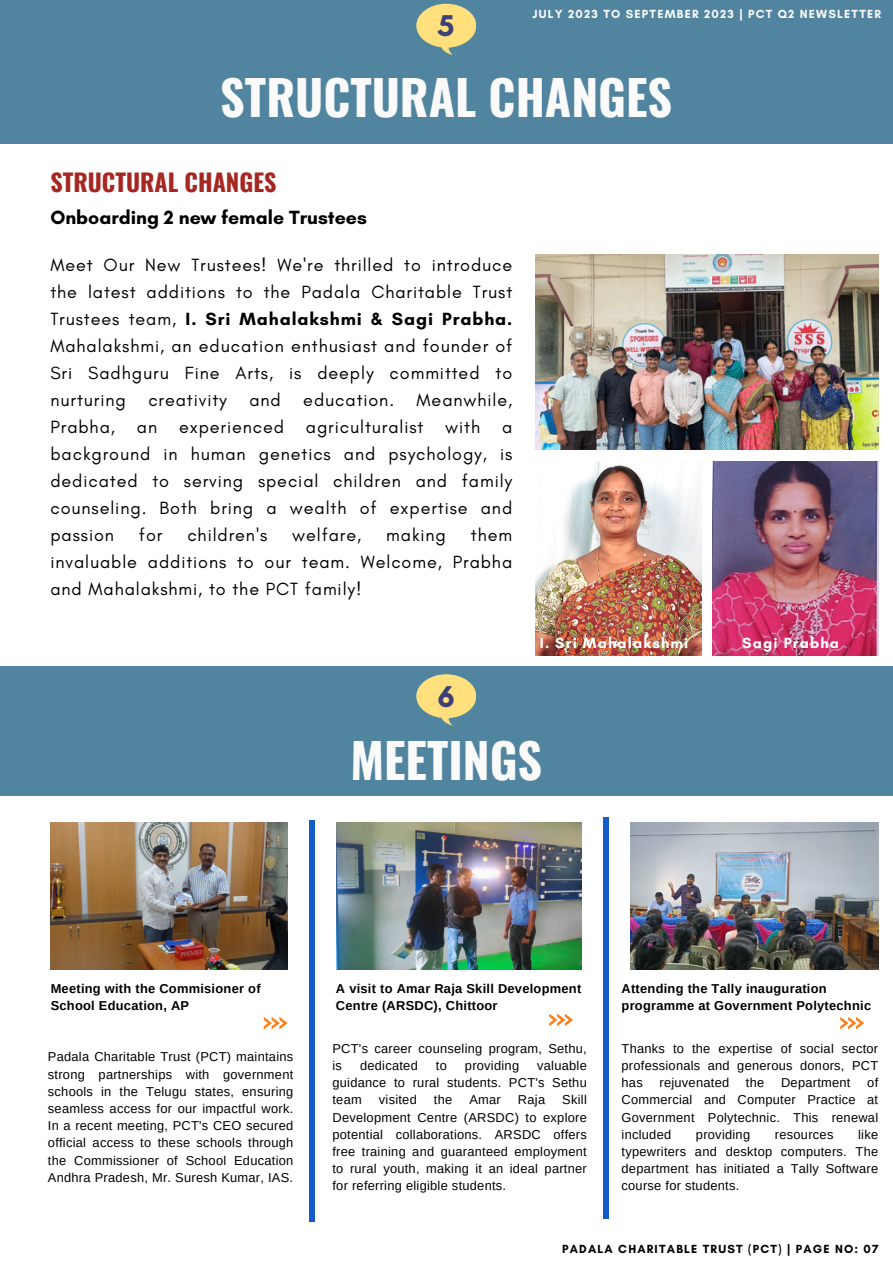
<style>
.page{position:relative;width:893px;height:1264px;background:#fff}
.page>*{position:absolute;margin:0;border:0;box-sizing:border-box;transform-origin:0 0}
.t1{font:700 48px "Oswald";color:#fafafa}
.t2{font:700 30.6px "Glacial Indifference";color:#3d4176}
.t3{font:700 24px "Oswald";color:#a62722}
.t4{font:700 19.5px "Glacial Indifference";color:#000}
.t5{font:18px/27px "Glacial Indifference";letter-spacing:.05em;color:#000;text-align:justify}
.t6{font:700 15px "Glacial Indifference";letter-spacing:.075em;color:#fff}
.t7{font:12.9px/17.2px "Arimo";letter-spacing:.02em;color:#000;text-align:justify}
.t8{font:700 12.9px/17.1px "Arimo";letter-spacing:.02em;color:#000}
.t9{font:700 12px "Glacial Indifference";letter-spacing:.1em;color:#fafafa}
.t10{font:700 12px "Glacial Indifference";letter-spacing:.1em;color:#000}
.s1{font-weight:700}
</style>
<div class="page">
<img style="left:712px;top:461px;width:165px;height:194px">
<img style="left:535px;top:461px;width:166px;height:194px">
<img style="left:535px;top:254px;width:343px;height:196px">
<div style="left:0;top:0;width:892px;height:143px;background:#51849f"></div>
<svg style="left:416px;top:4px;width:60px;height:51px"></svg>
<div style="left:0;top:666px;width:892px;height:129px;background:#51849f"></div>
<svg style="left:416px;top:674px;width:60px;height:51px"></svg>
<svg style="left:264px;top:1016px;width:23px;height:13px"></svg>
<div style="left:309px;top:820px;width:6px;height:401px;background:#145cc8"></div>
<img style="left:50px;top:822px;width:238px;height:147px">
<svg style="left:549px;top:1013px;width:23px;height:12px"></svg>
<div style="left:603px;top:817px;width:5px;height:401px;background:#145cc8"></div>
<svg style="left:840px;top:1016px;width:23px;height:13px"></svg>
<img style="left:336px;top:822px;width:245px;height:147px">
<img style="left:630px;top:822px;width:248px;height:147px">
<p class="t2" style="left:438px;top:7px;width:18px">5</p>
<p class="t9" style="left:532px;top:7px;width:350px">JULY 2023 TO SEPTEMBER 2023 | PCT Q2 NEWSLETTER</p>
<p class="t1" style="left:220px;top:60px;width:453px">STRUCTURAL CHANGES</p>
<p class="t3" style="left:50px;top:163px;width:227px">STRUCTURAL CHANGES</p>
<p class="t4" style="left:50px;top:205px;width:318px">Onboarding 2 new female Trustees</p>
<p class="t5" style="left:50px;top:251px;width:463px">Meet Our New Trustees! We're thrilled to introduce the latest additions to the Padala Charitable Trust Trustees team, <span class="s1">I. Sri Mahalakshmi &amp; Sagi Prabha.<br></span>Mahalakshmi, an education enthusiast and founder of Sri Sadhguru Fine Arts, is deeply committed to nurturing creativity and education. Meanwhile, Prabha, an experienced agriculturalist with a background in human genetics and psychology, is dedicated to serving special children and family counseling. Both bring a wealth of expertise and passion</p>
<p class="t5" style="left:50px;top:521px;width:463px;text-indent:420px">them invaluable additions to our team. Welcome, Prabha and Mahalakshmi, to the PCT family!</p>
<p class="t5" style="left:139px;top:521px;width:25px">for</p>
<p class="t5" style="left:187px;top:521px;width:81px">children's</p>
<p class="t5" style="left:292px;top:521px;width:71px">welfare,</p>
<p class="t5" style="left:386px;top:521px;width:61px">making</p>
<p class="t2" style="left:437px;top:677px;width:19px">6</p>
<p class="t6" style="left:540px;top:633px;width:150px">I. Sri Mahalakshmi</p>
<p class="t6" style="left:742px;top:633px;width:98px">Sagi Prabha</p>
<p class="t1" style="left:350px;top:723px;width:193px">MEETINGS</p>
<p class="t8" style="left:51px;top:979px;width:211px">Meeting with the Commisioner of<br>School Education, AP</p>
<p class="t7" style="left:48px;top:1048px;width:247px">Padala Charitable Trust (PCT) maintains strong partnerships with government schools in the Telugu states, ensuring seamless access for our impactful work.<br>In a recent meeting, PCT's CEO secured official access to these schools through the Commissioner of School Education Andhra Pradesh, Mr. Suresh Kumar, IAS.</p>
<p class="t8" style="left:336px;top:979px;width:247px">A visit to Amar Raja Skill Development<br>Centre (ARSDC), Chittoor</p>
<p class="t7" style="left:332px;top:1039px;width:256px">PCT's career counseling program, Sethu, is</p>
<p class="t7" style="left:332px;top:1056px;width:256px;text-indent:205px">valuable guidance to rural students. PCT's Sethu team</p>
<p class="t7" style="left:360px;top:1056px;width:59px">dedicated</p>
<p class="t7" style="left:436px;top:1056px;width:12px">to</p>
<p class="t7" style="left:465px;top:1056px;width:56px">providing</p>
<p class="t7" style="left:332px;top:1091px;width:256px;text-indent:230px">Skill Development Centre (ARSDC) to explore potential collaborations. ARSDC offers free training and guaranteed employment to rural youth, making it an ideal partner for referring eligible students.</p>
<p class="t7" style="left:379px;top:1091px;width:39px">visited</p>
<p class="t7" style="left:434px;top:1091px;width:20px">the</p>
<p class="t7" style="left:469px;top:1091px;width:33px">Amar</p>
<p class="t7" style="left:518px;top:1091px;width:29px">Raja</p>
<p class="t8" style="left:621px;top:979px;width:251px">Attending the Tally inauguration programme at Government Polytechnic</p>
<p class="t7" style="left:621px;top:1039px;width:258px">Thanks to the expertise of social sector professionals and generous donors, PCT has</p>
<p class="t7" style="left:659px;top:1074px;width:71px">rejuvenated</p>
<p class="t7" style="left:746px;top:1074px;width:20px">the</p>
<p class="t7" style="left:781px;top:1074px;width:71px">Department</p>
<p class="t7" style="left:621px;top:1074px;width:258px;text-indent:246px">of Commercial and Computer Practice at Government Polytechnic. This renewal included</p>
<p class="t7" style="left:621px;top:1125px;width:258px;text-indent:236px">like typewriters and desktop computers. The department has initiated a Tally Software course for students.</p>
<p class="t7" style="left:696px;top:1125px;width:56px">providing</p>
<p class="t7" style="left:774px;top:1125px;width:60px">resources</p>
<p class="t10" style="left:562px;top:1241px;width:318px">PADALA CHARITABLE TRUST (PCT) | PAGE NO: 07</p>
</div>
